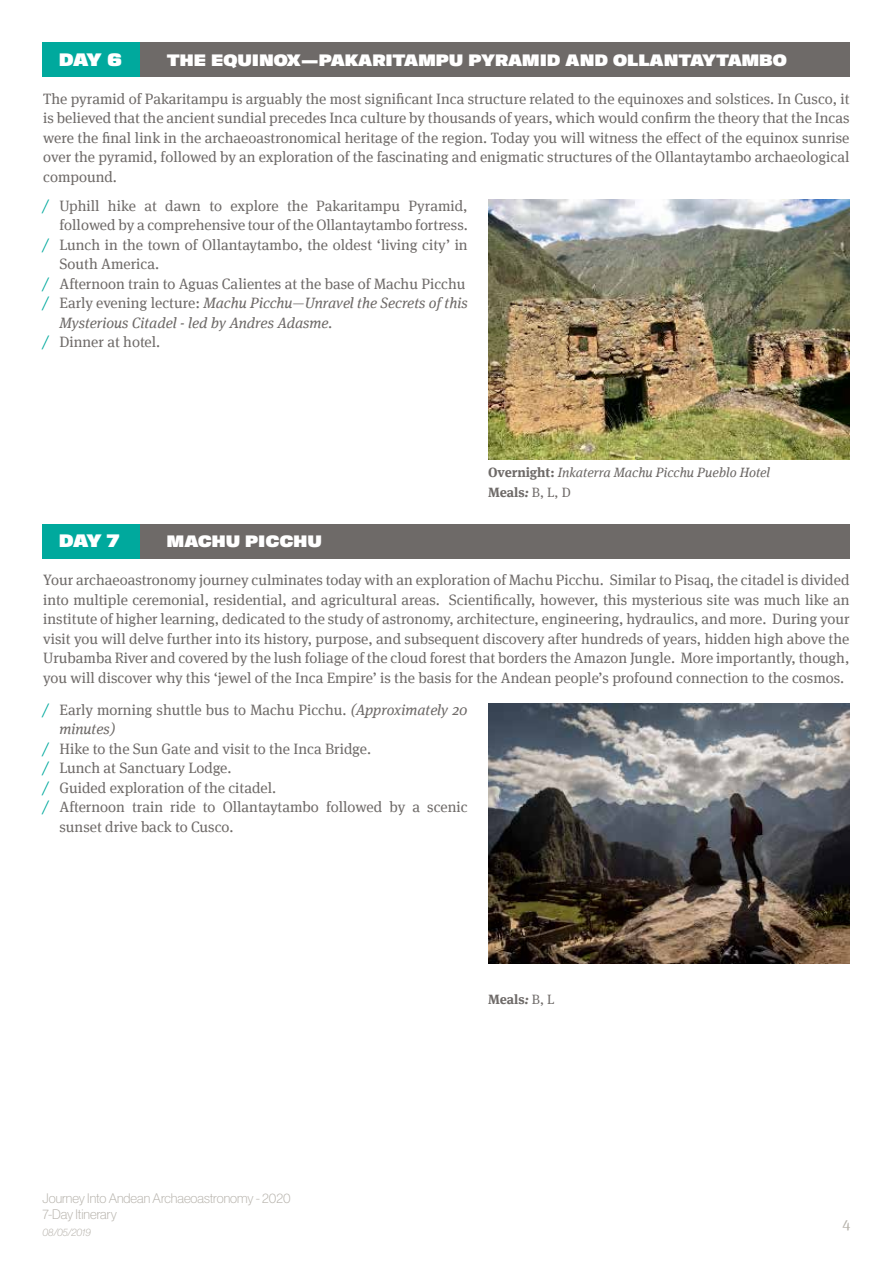
<style>
.page{position:relative;width:893px;height:1263px;background:#fff}
.page>*{position:absolute;margin:0;border:0;box-sizing:border-box;transform-origin:0 0}
.t1{font:18px "ATC Duel V8";letter-spacing:-.065em;color:#fff}
.t2{font:16.5px "ATC Duel V8";color:#fff}
.t3{font:15px/19.5px "Meta Serif";color:#6e6a68;text-align:justify}
.t4{font:italic 15px "Meta Serif";color:#6e6a68}
.t5{font:15px "Meta Serif";color:#b6b2ab}
.t6{font:100 13.5px/16.5px "Haas Grot Disp 35";color:#b6b2ab}
.t7{font:italic 13.5px "Meta Serif Lf";color:#6e6a68}
.t8{font:700 13.5px "Meta Serif";color:#6e6a68}
.t9{font:italic 100 10.5px "Haas Grot Disp 36";color:#b6b2ab}
.s1{font-style:italic;color:#00a99d}
.s2{color:#00a99d}
.s3{font-style:normal}
.s4{font-family:"Meta Serif";font-weight:700;font-style:normal}
.s5{font-family:"Meta Serif Lf";font-style:italic}
.s6{font-weight:400}
.s7{font-style:italic}
</style>
<div class="page">
<div style="left:43px;top:43px;width:807px;height:34px;background:#6e6a68"></div>
<div style="left:43px;top:524px;width:807px;height:34px;background:#6e6a68"></div>
<div style="left:42px;top:43px;width:98px;height:34px;background:#00a99d"></div>
<div style="left:42px;top:524px;width:98px;height:34px;background:#00a99d"></div>
<img style="left:488px;top:200px;width:361px;height:259px">
<img style="left:488px;top:704px;width:361px;height:259px">
<p class="t1" style="left:59px;top:48px;width:65px">DAY 6</p>
<p class="t2" style="left:167px;top:50px;width:621px">THE EQUINOX—PAKARITAMPU PYRAMID AND OLLANTAYTAMBO</p>
<p class="t3" style="left:43px;top:89px;width:808px">The pyramid of Pakaritampu is arguably the most significant Inca structure related to the equinoxes and solstices. In Cusco, it is believed that the ancient sundial precedes Inca culture by thousands of years, which would confirm the theory that the Incas were the final link in the archaeoastronomical heritage of the region. Today you will witness the effect of the equinox sunrise over the pyramid, followed by an exploration of the fascinating and enigmatic structures of the Ollantaytambo archaeological compound.</p>
<p class="t3" style="left:42px;top:196px;width:427px"><span class="s1">/</span> Uphill hike at dawn to explore the Pakaritampu Pyramid,</p>
<p class="t3" style="left:59px;top:215px;width:410px">followed by a comprehensive tour of the Ollantaytambo fortress.</p>
<p class="t3" style="left:42px;top:235px;width:427px"><span class="s1">/</span> Lunch in the town of Ollantaytambo, the oldest ‘living city’ in</p>
<p class="t3" style="left:59px;top:254px;width:101px">South America.</p>
<p class="t3" style="left:42px;top:274px;width:424px"><span class="s1">/</span> Afternoon train to Aguas Calientes at the base of Machu Picchu</p>
<p class="t4" style="left:42px;top:294px;width:427px"><span class="s2">/</span> <span class="s3">Early evening lecture:</span> Machu Picchu—Unravel the Secrets of this</p>
<p class="t4" style="left:59px;top:314px;width:274px">Mysterious Citadel - led by Andres Adasme.</p>
<p class="t3" style="left:42px;top:332px;width:119px"><span class="s1">/</span> Dinner at hotel.</p>
<p class="t1" style="left:59px;top:530px;width:62px">DAY 7</p>
<p class="t2" style="left:167px;top:531px;width:156px">MACHU PICCHU</p>
<p class="t7" style="left:488px;top:465px;width:283px"><span class="s4">Overnight:</span> Inkaterra Machu Picchu Pueblo Hotel</p>
<p class="t8" style="left:488px;top:484px;width:84px">Meals<span class="s5">:</span> <span class="s6">B, L, D</span></p>
<p class="t3" style="left:43px;top:570px;width:808px">Your archaeoastronomy journey culminates today with an exploration of Machu Picchu. Similar to Pisaq, the citadel is divided into multiple ceremonial, residential, and agricultural areas. Scientifically, however, this mysterious site was much like an institute of higher learning, dedicated to the study of astronomy, architecture, engineering, hydraulics, and more. During your visit you will delve further into its history, purpose, and subsequent discovery after hundreds of years, hidden high above the Urubamba River and covered by the lush foliage of the cloud forest that borders the Amazon Jungle. More importantly, though, you will discover why this ‘jewel of the Inca Empire’ is the basis for the Andean people’s profound connection to the cosmos.</p>
<p class="t3" style="left:42px;top:700px;width:427px"><span class="s1">/</span> Early morning shuttle bus to Machu Picchu. <span class="s7">(Approximately 20</span></p>
<p class="t4" style="left:59px;top:720px;width:57px">minutes)</p>
<p class="t3" style="left:42px;top:739px;width:330px"><span class="s1">/</span> Hike to the Sun Gate and visit to the Inca Bridge.</p>
<p class="t3" style="left:42px;top:758px;width:191px"><span class="s1">/</span> Lunch at Sanctuary Lodge.</p>
<p class="t3" style="left:42px;top:778px;width:235px"><span class="s1">/</span> Guided exploration of the citadel.</p>
<p class="t3" style="left:42px;top:797px;width:427px"><span class="s1">/</span> Afternoon train ride to Ollantaytambo followed by a scenic</p>
<p class="t3" style="left:59px;top:817px;width:176px">sunset drive back to Cusco.</p>
<p class="t8" style="left:488px;top:991px;width:68px">Meals<span class="s5">:</span> <span class="s6">B, L</span></p>
<p class="t6" style="left:43px;top:1190px;width:250px">Journey Into Andean Archaeoastronomy - 2020<br>7-Day Itinerary</p>
<p class="t9" style="left:43px;top:1226px;width:50px">08/05/2019</p>
<p class="t5" style="left:842px;top:1214px;width:10px">4</p>
</div>
